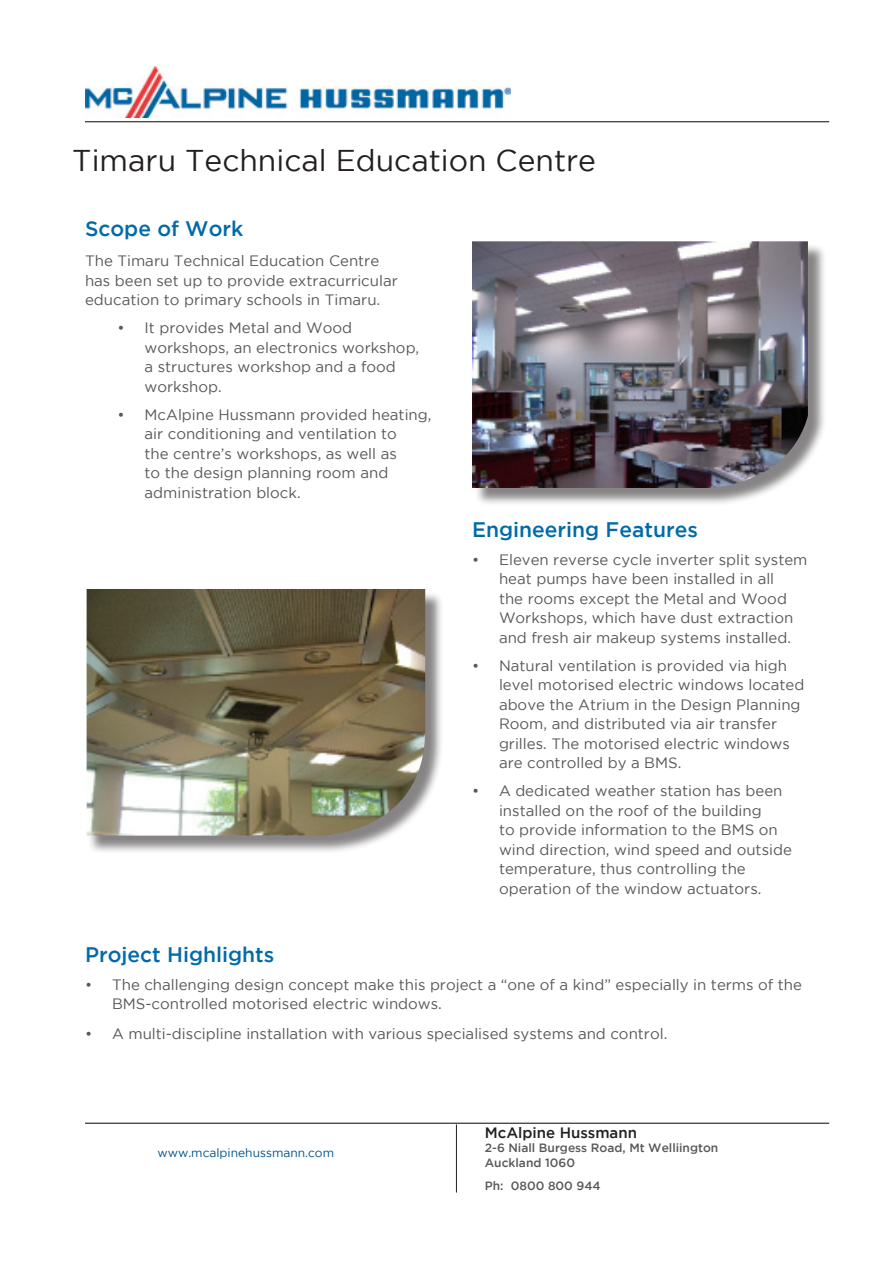
<style>
.page{position:relative;width:893px;height:1263px;background:#fff}
.page>*{position:absolute;margin:0;border:0;box-sizing:border-box;transform-origin:0 0}
.t1{font:30px "Gotham";color:#231f20}
.t2{font:500 21px "Gotham";color:#006aa9}
.t3{font:15px/19.5px "Gotham";color:#57585a}
.t4{font:500 15px "Gotham";color:#231f20}
.t5{font:500 12px/14.4px "Gotham";color:#57585a}
.t6{font:12px "Gotham";color:#005285}
</style>
<div class="page">
<hr style="left:85px;top:121px;width:744px;height:1px;background:#231f20">
<hr style="left:85px;top:1123px;width:744px;height:1px;background:#231f20">
<img style="left:85px;top:67px;width:425px;height:50px">
<hr style="left:456px;top:1124px;width:1px;height:68px;background:#231f20">
<div style="left:87px;top:591px;width:357px;height:263px;background:#231f20;opacity:.55"></div>
<img style="left:85px;top:589px;width:340px;height:247px">
<div style="left:474px;top:244px;width:353px;height:263px;background:#231f20;opacity:.55"></div>
<img style="left:472px;top:241px;width:336px;height:247px">
<h1 class="t1" style="left:72px;top:144px;width:525px">Timaru Technical Education Centre</h1>
<h2 class="t2" style="left:85px;top:216px;width:160px">Scope of Work</h2>
<p class="t3" style="left:85px;top:251px;width:314px">The Timaru Technical Education Centre has been set up to provide extracurricular education to primary schools in Timaru.</p>
<p class="t3" style="left:145px;top:318px;width:276px;text-indent:-27px">• It provides Metal and Wood workshops, an electronics workshop, a structures workshop and a food workshop.</p>
<p class="t3" style="left:145px;top:404px;width:288px;text-indent:-27px">• McAlpine Hussmann provided heating, air conditioning and ventilation to<br>the centre’s workshops, as well as<br>to the design planning room and administration block.</p>
<h2 class="t2" style="left:472px;top:517px;width:227px">Engineering Features</h2>
<p class="t3" style="left:499px;top:549px;width:310px;text-indent:-27px">• Eleven reverse cycle inverter split system heat pumps have been installed in all<br>the rooms except the Metal and Wood Workshops, which have dust extraction and fresh air makeup systems installed.</p>
<p class="t3" style="left:499px;top:655px;width:307px;text-indent:-27px">• Natural ventilation is provided via high level motorised electric windows located above the Atrium in the Design Planning Room, and distributed via air transfer grilles. The motorised electric windows are controlled by a BMS.</p>
<p class="t3" style="left:499px;top:781px;width:294px;text-indent:-27px">• A dedicated weather station has been installed on the roof of the building<br>to provide information to the BMS on wind direction, wind speed and outside temperature, thus controlling the operation of the window actuators.</p>
<h2 class="t2" style="left:85px;top:942px;width:191px">Project Highlights</h2>
<p class="t3" style="left:112px;top:974px;width:691px;text-indent:-27px">• The challenging design concept make this project a “one of a kind” especially in terms of the<br>BMS-controlled motorised electric windows.</p>
<p class="t3" style="left:85px;top:1024px;width:584px">• A multi-discipline installation with various specialised systems and control.</p>
<p class="t6" style="left:157px;top:1146px;width:178px">www.mcalpinehussmann.com</p>
<p class="t4" style="left:485px;top:1124px;width:154px">McAlpine Hussmann</p>
<p class="t5" style="left:485px;top:1140px;width:235px">2-6 Niall Burgess Road, Mt Welliington<br>Auckland 1060</p>
<p class="t5" style="left:485px;top:1178px;width:117px">Ph: 0800 800 944</p>
</div>
